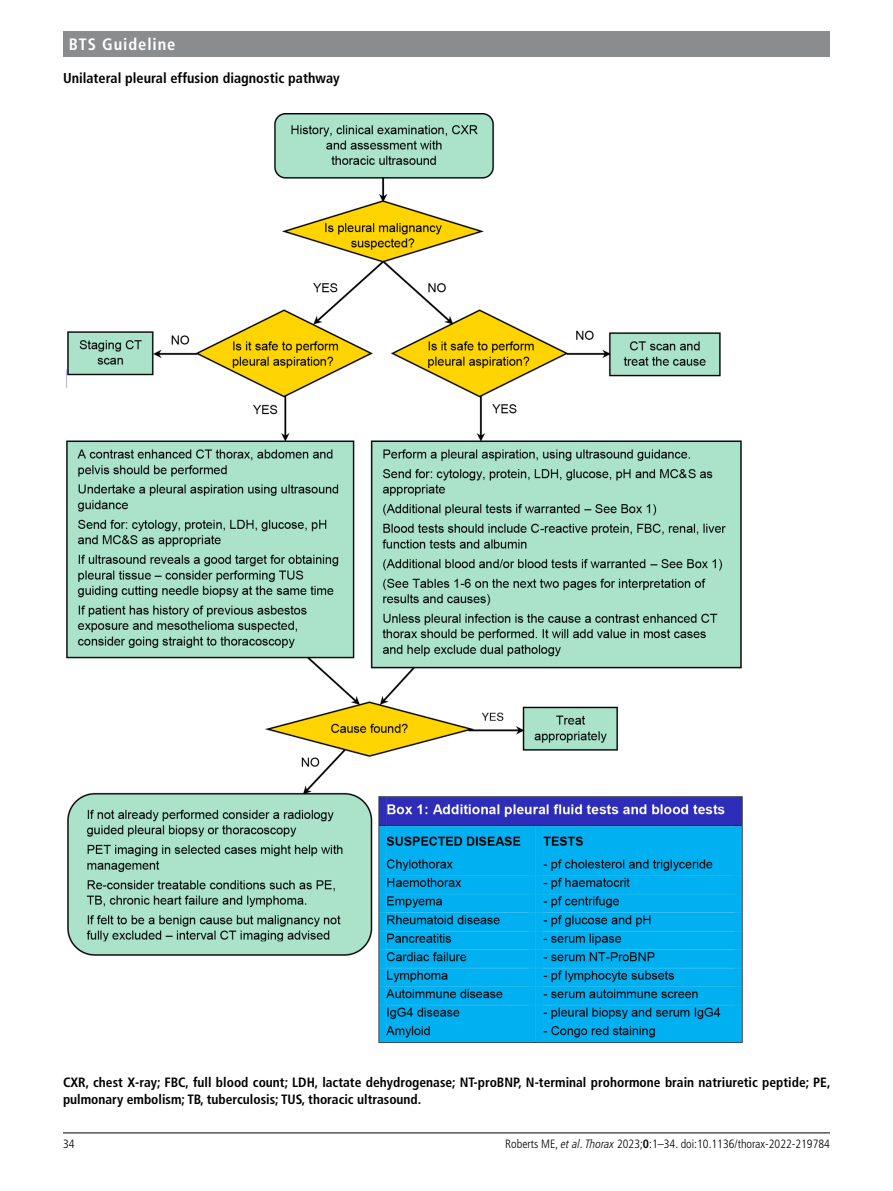
<style>
.page{position:relative;width:893px;height:1191px;background:#fff}
.page>*{position:absolute;margin:0;border:0;box-sizing:border-box;transform-origin:0 0}
.t1{font:700 condensed 16.5px "Frutiger LT Pro";letter-spacing:.055em;color:#fff}
.t2{font:700 condensed 14.25px "Frutiger LT Pro";color:#000}
.t3{font:700 condensed 13.5px/16.6px "Frutiger LT Pro";color:#000}
.t4{font:300 condensed 12px "Frutiger LT Pro";color:#000}
.s1{font-style:italic}
.s2{font-weight:700}
</style>
<div class="page">
<div style="left:63px;top:31px;width:767px;height:25px;background:#8a8c8e"></div>
<img style="left:67px;top:113px;width:676px;height:929px">
<hr style="left:63px;top:1132px;width:767px;height:1px;background:#000">
<p class="t1" style="left:69px;top:34px;width:108px">BTS Guideline</p>
<p class="t2" style="left:63px;top:69px;width:278px">Unilateral pleural effusion diagnostic pathway</p>
<p class="t3" style="left:63px;top:1073px;width:769px">CXR, chest X-ray; FBC, full blood count; LDH, lactate dehydrogenase; NT-proBNP, N-terminal prohormone brain natriuretic peptide; PE, pulmonary embolism; TB, tuberculosis; TUS, thoracic ultrasound.</p>
<p class="t4" style="left:63px;top:1136px;width:13px">34</p>
<p class="t4" style="left:505px;top:1136px;width:326px">Roberts ME, <span class="s1">et al</span>. <span class="s1">Thorax</span> 2023;<span class="s2">0</span>:1–34. doi:10.1136/thorax-2022-219784</p>
</div>
